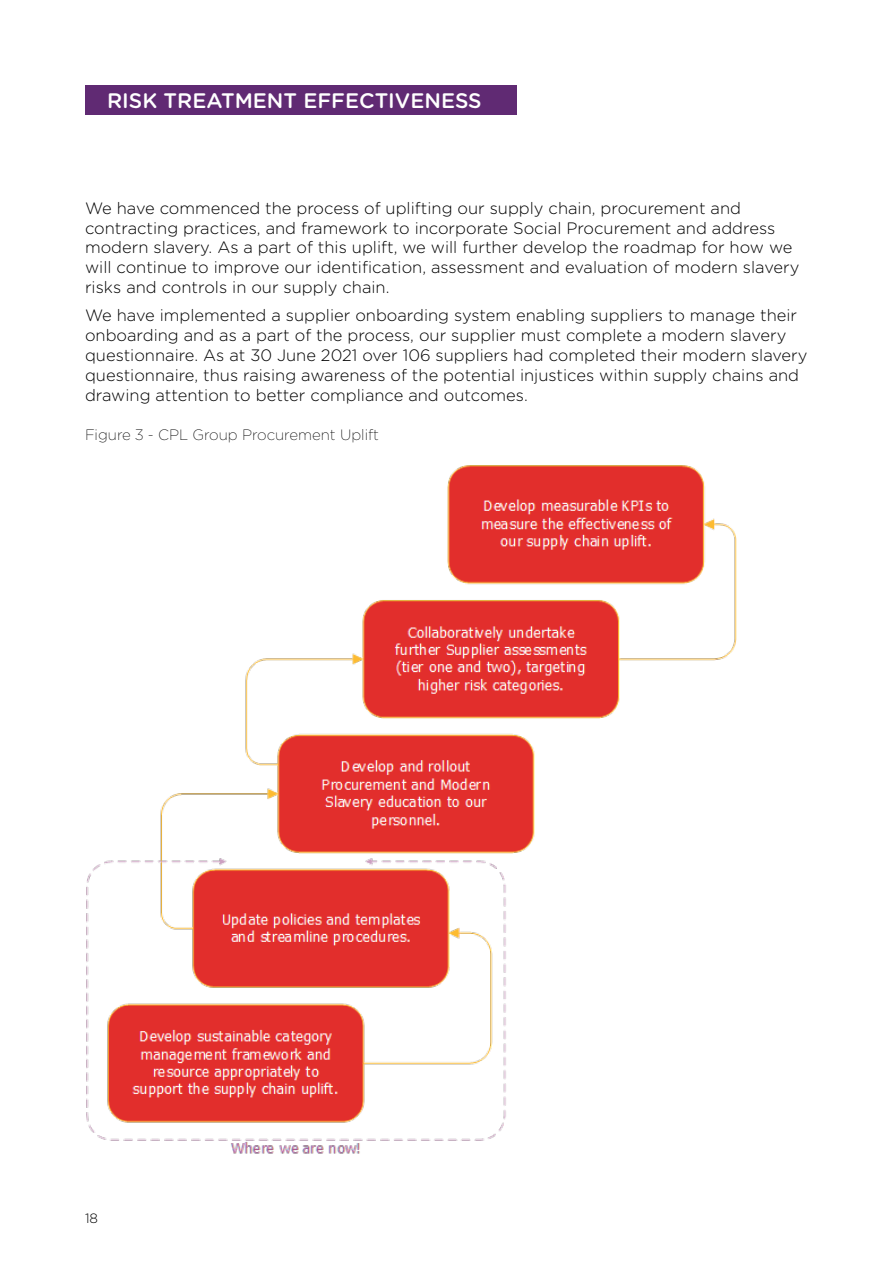
<style>
.page{position:relative;width:893px;height:1263px;background:#fff}
.page>*{position:absolute;margin:0;border:0;box-sizing:border-box;transform-origin:0 0}
.t1{font:500 21px "Gotham Rounded";color:#fff}
.t2{font:300 16.5px/19.8px "Gotham Rounded";color:#000}
.t3{font:200 15px "Gotham";color:#000}
.t4{font:300 13.5px "Gotham";color:#000}
</style>
<div class="page">
<div style="left:85px;top:86px;width:432px;height:29px;background:#602a73"></div>
<img style="left:86px;top:465px;width:651px;height:689px">
<p class="t1" style="left:107px;top:86px;width:376px">RISK TREATMENT EFFECTIVENESS</p>
<p class="t2" style="left:85px;top:197px;width:716px">We have commenced the process of uplifting our supply chain, procurement and contracting practices, and framework to incorporate Social Procurement and address modern slavery. As a part of this uplift, we will further develop the roadmap for how we will continue to improve our identification, assessment and evaluation of modern slavery risks and controls in our supply chain.</p>
<p class="t2" style="left:85px;top:305px;width:724px">We have implemented a supplier onboarding system enabling suppliers to manage their onboarding and as a part of the process, our supplier must complete a modern slavery questionnaire. As at 30 June 2021 over 106 suppliers had completed their modern slavery questionnaire, thus raising awareness of the potential injustices within supply chains and drawing attention to better compliance and outcomes.</p>
<p class="t3" style="left:85px;top:425px;width:295px">Figure 3 - CPL Group Procurement Uplift</p>
<p class="t4" style="left:85px;top:1209px;width:15px">18</p>
</div>
